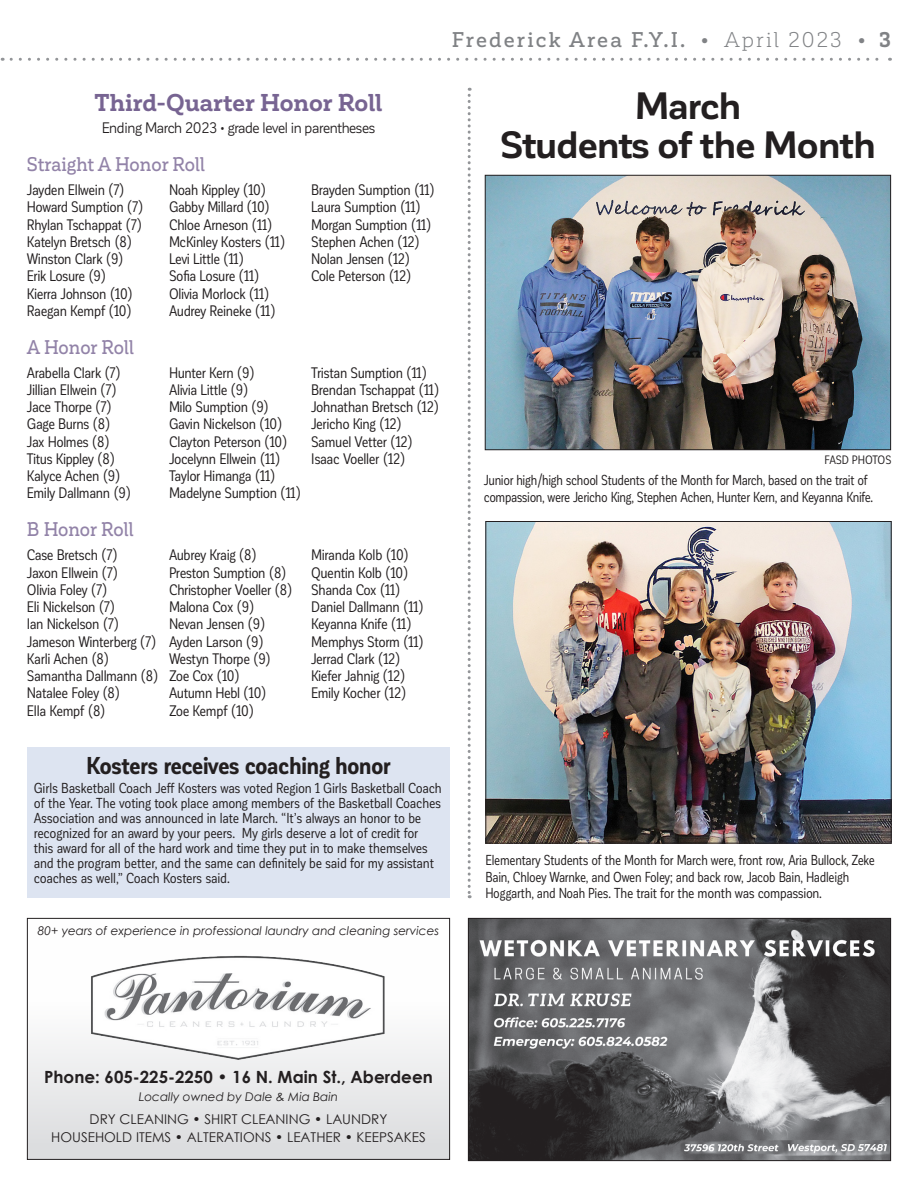
<style>
.page{position:relative;width:918px;height:1188px;background:#fff}
.page>*{position:absolute;margin:0;border:0;box-sizing:border-box;transform-origin:0 0}
.headline_-_standalon{font:700 37.5px/39px "Corporative Sans";letter-spacing:-.02em;color:#231f20;text-align:center}
.infobox_head{font:700 24px "Corporative Sans Cnd";letter-spacing:-.035em;color:#231f20}
.subhead{font:700 24px "Corporative Slab";color:#776492}
.t1{font:500 21px "Corporative Slab";letter-spacing:.1em;color:#808285}
.subhead-span2{font:500 19.5px "Corporative Slab";color:#9283a8;scale:.92 1}
.t2{font:700 16.8px "Century Gothic";color:#231f20}
.honor_roll_text{font:15px "Corporative Sans Cnd";letter-spacing:-.03em;color:#231f20}
.body_copy2{font:15px "Corporative Sans";letter-spacing:-.02em;color:#231f20;scale:.92 1}
.infobox{font:14.25px/15px "Corporative Sans Cnd";letter-spacing:-.015em;color:#231f20}
.cutline{font:14.25px/16.5px "Corporative Sans Cnd";letter-spacing:-.025em;color:#231f20;scale:.95 1}
.t3{font:13.5px/18px "Century Gothic";color:#231f20;text-align:center}
.t4{font:italic 12px "Century Gothic";color:#231f20}
.photo_credit{font:12px "Corporative Sans Cnd";letter-spacing:-.015em;color:#231f20}
.s1{font-weight:700}
.s2{font-weight:400}
</style>
<div class="page">
<svg style="left:11px;top:58px;width:879px;height:3px"></svg>
<svg style="left:468px;top:88px;width:3px;height:810px"></svg>
<img style="left:487px;top:177px;width:402px;height:271px">
<div style="left:485px;top:175px;width:406px;height:275px;border:1px solid #231f20"></div>
<img style="left:487px;top:523px;width:403px;height:319px">
<div style="left:485px;top:521px;width:407px;height:323px;border:1px solid #231f20"></div>
<img style="left:29px;top:955px;width:419px;height:203px">
<div style="left:27px;top:918px;width:423px;height:242px;border:1px solid #231f20"></div>
<img style="left:470px;top:920px;width:419px;height:239px">
<div style="left:468px;top:918px;width:423px;height:243px;border:1px solid #231f20"></div>
<div style="left:27px;top:747px;width:423px;height:151px;background:#dde4f1"></div>
<h3 class="t1" style="left:452px;top:28px;width:441px">Frederick Area F.Y.I. <span class="s1">•</span> <span class="s2">April 2023</span> <span class="s1">• 3</span></h3>
<p class="subhead" style="left:95px;top:89px;width:289px">Third-Quarter Honor Roll</p>
<p class="body_copy2" style="left:102px;top:120px;width:299px">Ending March 2023 • grade level in parentheses</p>
<p class="subhead-span2" style="left:27px;top:153px;width:195px">Straight A Honor Roll</p>
<p class="honor_roll_text" style="left:27px;top:182px;width:99px">Jayden Ellwein (7)</p>
<p class="honor_roll_text" style="left:27px;top:199px;width:118px">Howard Sumption (7)</p>
<p class="honor_roll_text" style="left:27px;top:216px;width:117px">Rhylan Tschappat (7)</p>
<p class="honor_roll_text" style="left:27px;top:234px;width:107px">Katelyn Bretsch (8)</p>
<p class="honor_roll_text" style="left:27px;top:251px;width:98px">Winston Clark (9)</p>
<p class="honor_roll_text" style="left:27px;top:268px;width:81px">Erik Losure (9)</p>
<p class="honor_roll_text" style="left:27px;top:285px;width:108px">Kierra Johnson (10)</p>
<p class="honor_roll_text" style="left:27px;top:303px;width:106px">Raegan Kempf (10)</p>
<p class="honor_roll_text" style="left:169px;top:182px;width:99px">Noah Kippley (10)</p>
<p class="honor_roll_text" style="left:169px;top:199px;width:102px">Gabby Millard (10)</p>
<p class="honor_roll_text" style="left:169px;top:216px;width:105px">Chloe Arneson (11)</p>
<p class="honor_roll_text" style="left:169px;top:234px;width:118px">McKinley Kosters (11)</p>
<p class="honor_roll_text" style="left:169px;top:251px;width:77px">Levi Little (11)</p>
<p class="honor_roll_text" style="left:169px;top:268px;width:92px">Sofia Losure (11)</p>
<p class="honor_roll_text" style="left:169px;top:285px;width:102px">Olivia Morlock (11)</p>
<p class="honor_roll_text" style="left:169px;top:303px;width:108px">Audrey Reineke (11)</p>
<p class="honor_roll_text" style="left:311px;top:182px;width:125px">Brayden Sumption (11)</p>
<p class="honor_roll_text" style="left:311px;top:199px;width:111px">Laura Sumption (11)</p>
<p class="honor_roll_text" style="left:311px;top:216px;width:122px">Morgan Sumption (11)</p>
<p class="honor_roll_text" style="left:311px;top:234px;width:110px">Stephen Achen (12)</p>
<p class="honor_roll_text" style="left:311px;top:251px;width:101px">Nolan Jensen (12)</p>
<p class="honor_roll_text" style="left:311px;top:268px;width:102px">Cole Peterson (12)</p>
<p class="subhead-span2" style="left:27px;top:336px;width:118px">A Honor Roll</p>
<p class="honor_roll_text" style="left:27px;top:364px;width:96px">Arabella Clark (7)</p>
<p class="honor_roll_text" style="left:27px;top:382px;width:91px">Jillian Ellwein (7)</p>
<p class="honor_roll_text" style="left:27px;top:399px;width:86px">Jace Thorpe (7)</p>
<p class="honor_roll_text" style="left:27px;top:416px;width:85px">Gage Burns (8)</p>
<p class="honor_roll_text" style="left:27px;top:433px;width:84px">Jax Holmes (8)</p>
<p class="honor_roll_text" style="left:27px;top:451px;width:90px">Titus Kippley (8)</p>
<p class="honor_roll_text" style="left:27px;top:468px;width:95px">Kalyce Achen (9)</p>
<p class="honor_roll_text" style="left:27px;top:485px;width:106px">Emily Dallmann (9)</p>
<p class="subhead-span2" style="left:27px;top:519px;width:117px">B Honor Roll</p>
<p class="honor_roll_text" style="left:27px;top:547px;width:92px">Case Bretsch (7)</p>
<p class="honor_roll_text" style="left:27px;top:564px;width:93px">Jaxon Ellwein (7)</p>
<p class="honor_roll_text" style="left:27px;top:582px;width:82px">Olivia Foley (7)</p>
<p class="honor_roll_text" style="left:27px;top:599px;width:90px">Eli Nickelson (7)</p>
<p class="honor_roll_text" style="left:27px;top:616px;width:94px">Ian Nickelson (7)</p>
<p class="honor_roll_text" style="left:27px;top:633px;width:131px">Jameson Winterberg (7)</p>
<p class="honor_roll_text" style="left:27px;top:651px;width:84px">Karli Achen (8)</p>
<p class="honor_roll_text" style="left:27px;top:668px;width:133px">Samantha Dallmann (8)</p>
<p class="honor_roll_text" style="left:27px;top:685px;width:95px">Natalee Foley (8)</p>
<p class="honor_roll_text" style="left:27px;top:702px;width:80px">Ella Kempf (8)</p>
<p class="honor_roll_text" style="left:169px;top:364px;width:87px">Hunter Kern (9)</p>
<p class="honor_roll_text" style="left:169px;top:382px;width:81px">Alivia Little (9)</p>
<p class="honor_roll_text" style="left:169px;top:399px;width:102px">Milo Sumption (9)</p>
<p class="honor_roll_text" style="left:169px;top:416px;width:115px">Gavin Nickelson (10)</p>
<p class="honor_roll_text" style="left:169px;top:433px;width:120px">Clayton Peterson (10)</p>
<p class="honor_roll_text" style="left:169px;top:451px;width:113px">Jocelynn Ellwein (11)</p>
<p class="honor_roll_text" style="left:169px;top:468px;width:108px">Taylor Himanga (11)</p>
<p class="honor_roll_text" style="left:169px;top:485px;width:134px">Madelyne Sumption (11)</p>
<p class="honor_roll_text" style="left:311px;top:364px;width:118px">Tristan Sumption (11)</p>
<p class="honor_roll_text" style="left:311px;top:382px;width:130px">Brendan Tschappat (11)</p>
<p class="honor_roll_text" style="left:311px;top:399px;width:130px">Johnathan Bretsch (12)</p>
<p class="honor_roll_text" style="left:311px;top:416px;width:92px">Jericho King (12)</p>
<p class="honor_roll_text" style="left:311px;top:433px;width:103px">Samuel Vetter (12)</p>
<p class="honor_roll_text" style="left:311px;top:451px;width:96px">Isaac Voeller (12)</p>
<p class="honor_roll_text" style="left:169px;top:547px;width:89px">Aubrey Kraig (8)</p>
<p class="honor_roll_text" style="left:169px;top:564px;width:119px">Preston Sumption (8)</p>
<p class="honor_roll_text" style="left:169px;top:582px;width:125px">Christopher Voeller (8)</p>
<p class="honor_roll_text" style="left:169px;top:599px;width:87px">Malona Cox (9)</p>
<p class="honor_roll_text" style="left:169px;top:616px;width:98px">Nevan Jensen (9)</p>
<p class="honor_roll_text" style="left:169px;top:633px;width:96px">Ayden Larson (9)</p>
<p class="honor_roll_text" style="left:169px;top:651px;width:103px">Westyn Thorpe (9)</p>
<p class="honor_roll_text" style="left:169px;top:668px;width:72px">Zoe Cox (10)</p>
<p class="honor_roll_text" style="left:169px;top:685px;width:99px">Autumn Hebl (10)</p>
<p class="honor_roll_text" style="left:169px;top:702px;width:87px">Zoe Kempf (10)</p>
<p class="honor_roll_text" style="left:311px;top:547px;width:99px">Miranda Kolb (10)</p>
<p class="honor_roll_text" style="left:311px;top:564px;width:99px">Quentin Kolb (10)</p>
<p class="honor_roll_text" style="left:311px;top:582px;width:91px">Shanda Cox (11)</p>
<p class="honor_roll_text" style="left:311px;top:599px;width:114px">Daniel Dallmann (11)</p>
<p class="honor_roll_text" style="left:311px;top:616px;width:102px">Keyanna Knife (11)</p>
<p class="honor_roll_text" style="left:311px;top:633px;width:114px">Memphys Storm (11)</p>
<p class="honor_roll_text" style="left:311px;top:651px;width:91px">Jerrad Clark (12)</p>
<p class="honor_roll_text" style="left:311px;top:668px;width:96px">Kiefer Jahnig (12)</p>
<p class="honor_roll_text" style="left:311px;top:685px;width:97px">Emily Kocher (12)</p>
<p class="infobox_head" style="left:86px;top:752px;width:306px">Kosters receives coaching honor</p>
<p class="infobox" style="left:34px;top:781px;width:410px">Girls Basketball Coach Jeff Kosters was voted Region 1 Girls Basketball Coach of the Year. The voting took place among members of the Basketball Coaches Association and was announced in late March. “It’s always an honor to be recognized for an award by your peers. My girls deserve a lot of credit for<br>this award for all of the hard work and time they put in to make themselves and the program better, and the same can definitely be said for my assistant coaches as well,” Coach Kosters said.</p>
<p class="t4" style="left:38px;top:923px;width:403px">80+ years of experience in professional laundry and cleaning services</p>
<p class="headline_-_standalon" style="left:500px;top:87px;width:377px">March<br>Students of the Month</p>
<p class="photo_credit" style="left:824px;top:454px;width:69px">FASD PHOTOS</p>
<p class="cutline" style="left:484px;top:472px;width:411px">Junior high/high school Students of the Month for March, based on the trait of compassion, were Jericho King, Stephen Achen, Hunter Kern, and Keyanna Knife.</p>
<p class="cutline" style="left:485px;top:852px;width:412px">Elementary Students of the Month for March were, front row, Aria Bullock, Zeke<br>Bain, Chloey Warnke, and Owen Foley; and back row, Jacob Bain, Hadleigh<br>Hoggarth, and Noah Pies. The trait for the month was compassion.</p>
<p class="t2" style="left:44px;top:1064px;width:390px">Phone: 605-225-2250 • 16 N. Main St., Aberdeen</p>
<p class="t4" style="left:139px;top:1088px;width:201px">Locally owned by Dale &amp; Mia Bain</p>
<p class="t3" style="left:51px;top:1110px;width:376px">DRY CLEANING • SHIRT CLEANING • LAUNDRY<br>HOUSEHOLD ITEMS • ALTERATIONS • LEATHER • KEEPSAKES</p>
</div>
